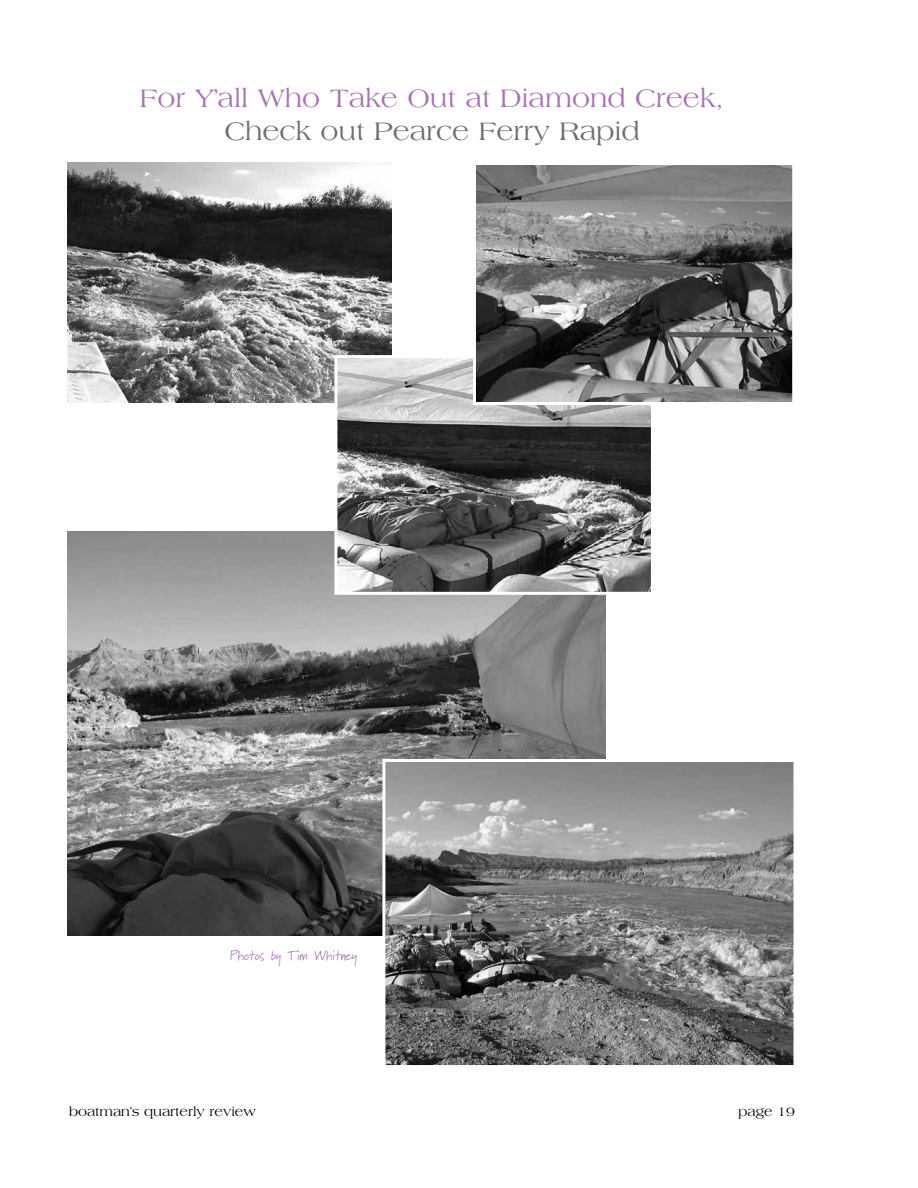
<style>
.page{position:relative;width:918px;height:1188px;background:#fff}
.page>*{position:absolute;margin:0;border:0;box-sizing:border-box;transform-origin:0 0}
.t1{font:27px "Americana";color:#a773b4}
.t2{font:27px "Americana";color:#6d6e71}
.t3{font:13.5px "Americana";color:#000}
.t4{font:13.5px "Marydale";color:#a773b4}
</style>
<div class="page">
<img style="left:68px;top:531px;width:538px;height:404px">
<img style="left:68px;top:162px;width:324px;height:241px">
<img style="left:338px;top:359px;width:312px;height:232px">
<div style="left:334px;top:355px;width:320px;height:240px;border:3px solid #fff"></div>
<img style="left:477px;top:166px;width:314px;height:235px">
<div style="left:473px;top:162px;width:322px;height:243px;border:3px solid #fff"></div>
<img style="left:386px;top:763px;width:406px;height:301px">
<div style="left:382px;top:759px;width:414px;height:309px;border:3px solid #fff"></div>
<p class="t1" style="left:140px;top:84px;width:586px">For Y’all Who Take Out at Diamond Creek,</p>
<p class="t2" style="left:225px;top:116px;width:416px">Check out Pearce Ferry Rapid</p>
<p class="t4" style="left:231px;top:948px;width:128px">Photos by Tim Whitney</p>
<p class="t3" style="left:69px;top:1104px;width:188px">boatman’s quarterly review</p>
<p class="t3" style="left:738px;top:1104px;width:58px">page 19</p>
</div>
